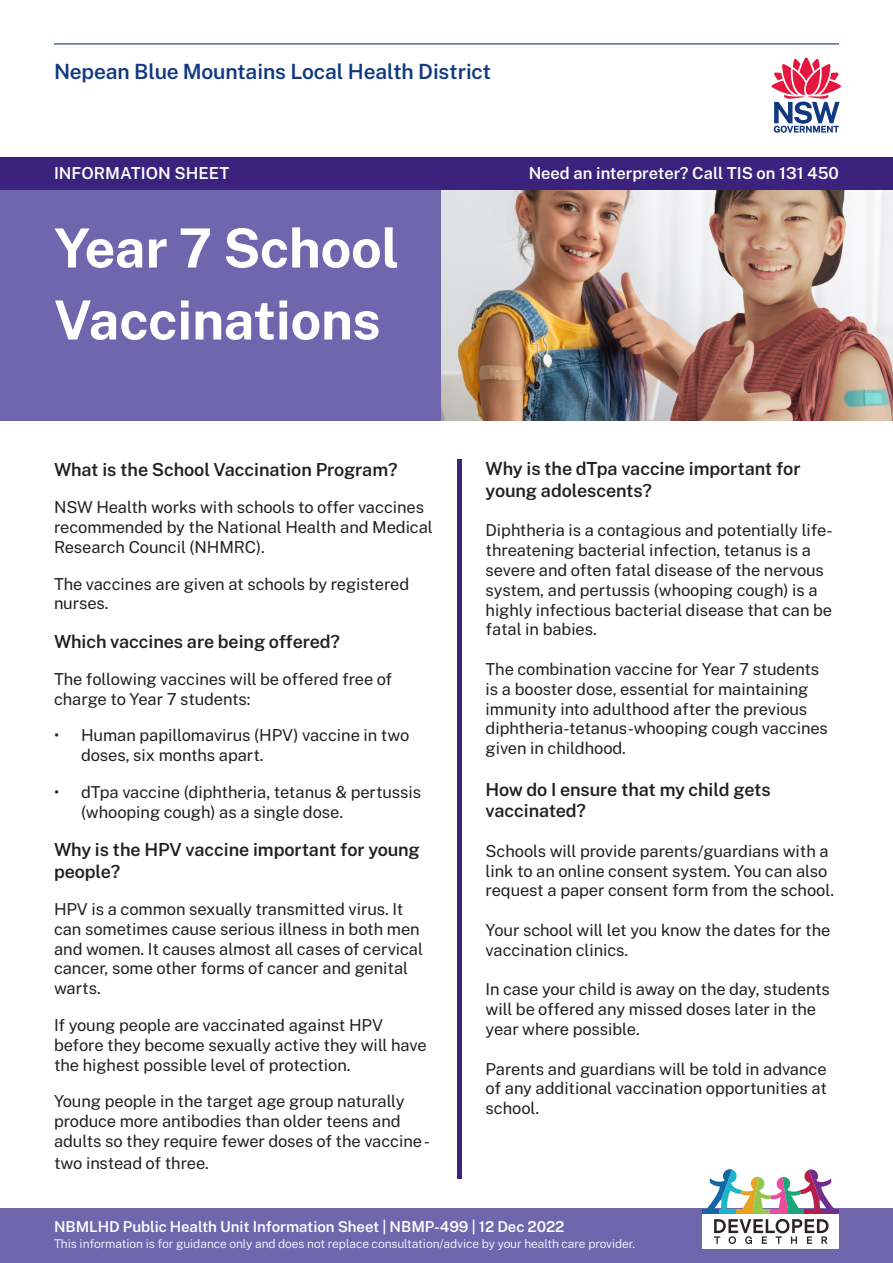
<style>
.page{position:relative;width:893px;height:1263px;background:#fff}
.page>*{position:absolute;margin:0;border:0;box-sizing:border-box;transform-origin:0 0}
.Main_Heading{font:700 54px/72px "Public Sans";letter-spacing:-.005em;color:#fff}
.t1{font:600 21px "Public Sans";letter-spacing:-.005em;color:#113880}
.Intro_Paragraph{font:600 18px/21.6px "Public Sans";letter-spacing:-.005em;color:#231f20}
.Quote_Style_1{font:600 18px/21.6px "Public Sans";letter-spacing:-.005em;color:#231f20}
.Quote_Style_1-2{font:16.5px/19.8px "Public Sans";letter-spacing:-.005em;color:#231f20}
.Intro_Paragraph-2{font:16.5px/19.8px "Public Sans";letter-spacing:-.005em;color:#231f20}
.Body_Text{font:16.5px/19.8px "Public Sans";letter-spacing:-.005em;color:#231f20}
.t2{font:600 16.5px "Public Sans";color:#fff}
.t3{font:600 15px "Public Sans";letter-spacing:-.005em;color:#fff}
.t4{font:300 12px "Public Sans";letter-spacing:-.005em;color:#fff}
</style>
<div class="page">
<hr style="left:54px;top:43px;width:785px;height:1px;background:#113880">
<div style="left:0;top:189px;width:893px;height:232px;background:#6f66ae"></div>
<svg style="left:772px;top:58px;width:69px;height:75px"></svg>
<div style="left:0;top:1209px;width:893px;height:54px;background:#6f66ae"></div>
<div style="left:702px;top:1209px;width:137px;height:40px;background:#fff"></div>
<svg style="left:706px;top:1169px;width:129px;height:75px"></svg>
<hr style="left:702px;top:1209px;width:17px;height:4px;background:#1367a6">
<hr style="left:719px;top:1209px;width:17px;height:4px;background:#1cb4cb">
<hr style="left:736px;top:1209px;width:17px;height:4px;background:#e6a322">
<hr style="left:753px;top:1209px;width:17px;height:4px;background:#93c94c">
<hr style="left:770px;top:1209px;width:18px;height:4px;background:#ed4c9c">
<hr style="left:788px;top:1209px;width:17px;height:4px;background:#19a778">
<hr style="left:805px;top:1209px;width:17px;height:4px;background:#b51d4a">
<hr style="left:822px;top:1209px;width:17px;height:4px;background:#722d8f">
<img style="left:441px;top:189px;width:452px;height:232px">
<div style="left:457px;top:459px;width:5px;height:719px;background:#3b237d"></div>
<div style="left:0;top:157px;width:893px;height:32px;background:#3b237d"></div>
<p class="t1" style="left:54px;top:56px;width:439px">Nepean Blue Mountains Local Health District</p>
<p class="t2" style="left:54px;top:161px;width:177px">INFORMATION SHEET</p>
<p class="t2" style="left:529px;top:161px;width:312px">Need an interpreter? Call TIS on 131 450</p>
<p class="Main_Heading" style="left:54px;top:209px;width:347px">Year 7 School<br>Vaccinations</p>
<p class="Intro_Paragraph" style="left:54px;top:458px;width:345px">What is the School Vaccination Program?</p>
<p class="Body_Text" style="left:54px;top:496px;width:380px">NSW Health works with schools to offer vaccines recommended by the National Health and Medical<br>Research Council (NHMRC).</p>
<p class="Body_Text" style="left:54px;top:573px;width:357px">The vaccines are given at schools by registered nurses.</p>
<p class="Intro_Paragraph" style="left:54px;top:630px;width:288px">Which vaccines are being offered?</p>
<p class="Intro_Paragraph-2" style="left:54px;top:668px;width:340px">The following vaccines will be offered free of charge to Year 7 students:</p>
<p class="Quote_Style_1-2" style="left:81px;top:724px;width:330px;text-indent:-27px">• Human papillomavirus (HPV) vaccine in two doses, six months apart.</p>
<p class="Quote_Style_1-2" style="left:81px;top:781px;width:342px;text-indent:-27px">• dTpa vaccine (diphtheria, tetanus &amp; pertussis (whooping cough) as a single dose.</p>
<p class="Intro_Paragraph" style="left:54px;top:838px;width:367px">Why is the HPV vaccine important for young people?</p>
<p class="Intro_Paragraph-2" style="left:54px;top:898px;width:370px">HPV is a common sexually transmitted virus. It can sometimes cause serious illness in both men and women. It causes almost all cases of cervical cancer, some other forms of cancer and genital warts.</p>
<p class="Intro_Paragraph-2" style="left:54px;top:1014px;width:374px">If young people are vaccinated against HPV before they become sexually active they will have the highest possible level of protection.</p>
<p class="Intro_Paragraph-2" style="left:54px;top:1090px;width:378px">Young people in the target age group naturally produce more antibodies than older teens and adults so they require fewer doses of the vaccine -</p>
<p class="Intro_Paragraph-2" style="left:54px;top:1152px;width:156px">two instead of three.</p>
<p class="Quote_Style_1" style="left:486px;top:457px;width:316px">Why is the dTpa vaccine important for young adolescents?</p>
<p class="Quote_Style_1-2" style="left:486px;top:519px;width:349px">Diphtheria is a contagious and potentially life&shy;threatening bacterial infection, tetanus is a severe and often fatal disease of the nervous system, and pertussis (whooping cough) is a highly infectious bacterial disease that can be fatal in babies.</p>
<p class="Quote_Style_1-2" style="left:486px;top:658px;width:344px">The combination vaccine for Year 7 students is a booster dose, essential for maintaining immunity into adulthood after the previous diphtheria-tetanus-whooping cough vaccines given in childhood.</p>
<p class="Quote_Style_1" style="left:486px;top:777px;width:287px">How do I ensure that my child gets vaccinated?</p>
<p class="Quote_Style_1-2" style="left:486px;top:840px;width:350px">Schools will provide parents/guardians with a link to an online consent system. You can also request a paper consent form from the school.</p>
<p class="Quote_Style_1-2" style="left:486px;top:919px;width:346px">Your school will let you know the dates for the vaccination clinics.</p>
<p class="Quote_Style_1-2" style="left:486px;top:978px;width:346px">In case your child is away on the day, students will be offered any missed doses later in the year where possible.</p>
<p class="Quote_Style_1-2" style="left:486px;top:1058px;width:343px;text-align:justify">Parents and guardians will be told in advance of any additional vaccination opportunities at school.</p>
<p class="t3" style="left:54px;top:1216px;width:512px">NBMLHD Public Health Unit Information Sheet | NBMP-499 | 12 Dec 2022</p>
<p class="t4" style="left:54px;top:1235px;width:583px">This information is for guidance only and does not replace consultation/advice by your health care provider.</p>
</div>
